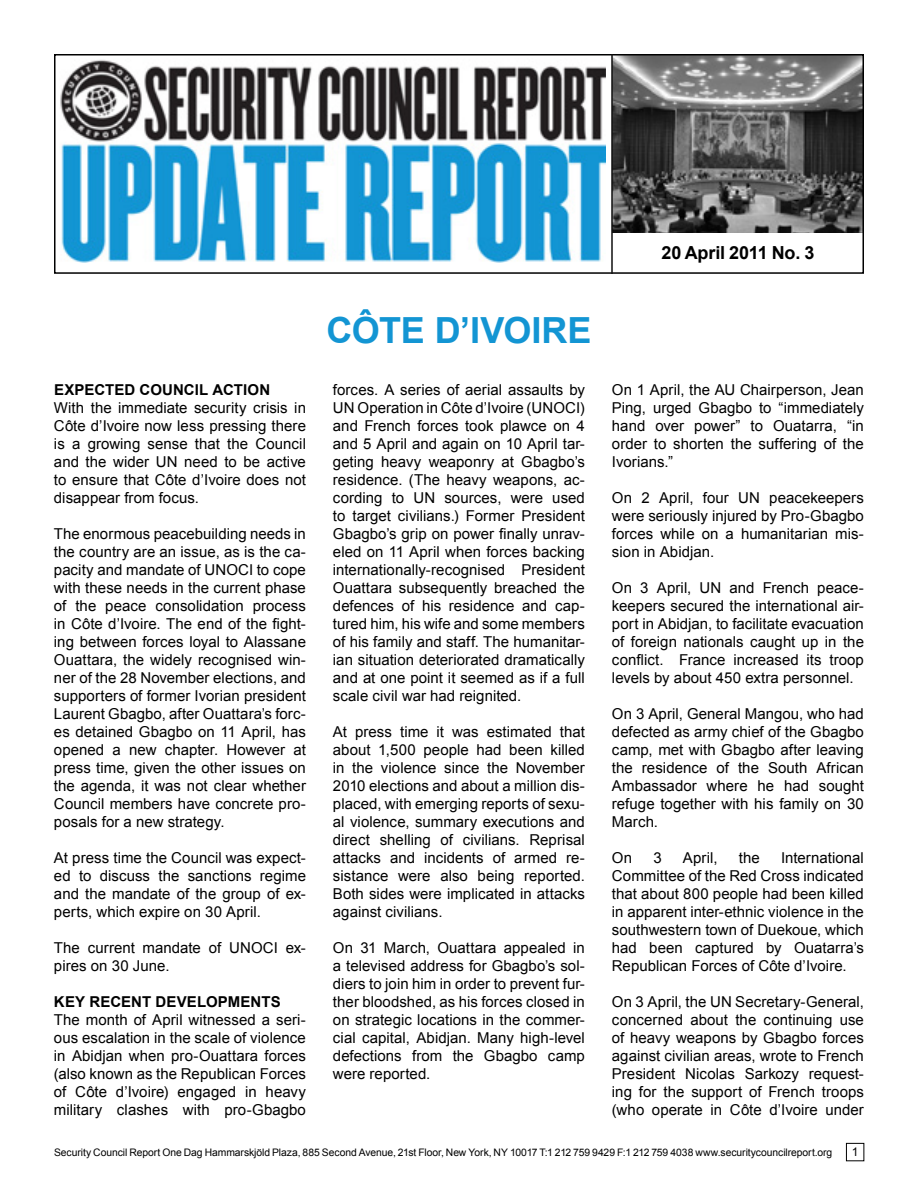
<style>
.page{position:relative;width:918px;height:1188px;background:#fff}
.page>*{position:absolute;margin:0;border:0;box-sizing:border-box;transform-origin:0 0}
.t1{font:700 36px "Arial";letter-spacing:-.005em;color:#1395d3}
.t2{font:700 18px "Arial";letter-spacing:-.01em;color:#000}
.t3{font:15px/18px "Arial";letter-spacing:.005em;color:#000;text-align:justify}
.t4{font:700 15px "Arial";letter-spacing:.005em;color:#000}
.t5{font:12px "Arial";color:#000}
.t6{font:10.35px "Arial";letter-spacing:-.005em;color:#000}
</style>
<div class="page">
<img style="left:613px;top:57px;width:248px;height:175px">
<div style="left:54px;top:54px;width:810px;height:220px;border:2px solid #000"></div>
<hr style="left:611px;top:54px;width:2px;height:220px;background:#111">
<div style="left:846px;top:1143px;width:18px;height:18px;border:1px solid #000"></div>
<img style="left:60px;top:60px;width:546px;height:203px">
<p class="t4" style="left:54px;top:380px;width:218px">EXPECTED COUNCIL ACTION</p>
<p class="t3" style="left:54px;top:399px;width:254px">With the immediate security crisis in Côte d’Ivoire now less pressing there is a growing sense that the Council and the wider UN need to be active to ensure that Côte d’Ivoire does not disappear from focus.</p>
<p class="t3" style="left:54px;top:525px;width:254px">The enormous peacebuilding needs in the country are an issue, as is the ca&shy;pacity and mandate of UNOCI to cope with these needs in the current phase of the peace consolidation process in Côte d’Ivoire. The end of the fight&shy;ing between forces loyal to Alassane Ouattara, the widely recognised win&shy;ner of the 28 November elections, and supporters of former Ivorian president Laurent Gbagbo, after Ouattara’s forc&shy;es detained Gbagbo on 11 April, has opened a new chapter. However at press time, given the other issues on the agenda, it was not clear whether Council members have concrete pro&shy;posals for a new strategy.</p>
<p class="t3" style="left:54px;top:849px;width:254px">At press time the Council was expect&shy;ed to discuss the sanctions regime and the mandate of the group of ex&shy;perts, which expire on 30 April.</p>
<p class="t3" style="left:54px;top:939px;width:253px">The current mandate of UNOCI ex&shy;pires on 30 June.</p>
<p class="t4" style="left:54px;top:992px;width:228px">KEY RECENT DEVELOPMENTS</p>
<p class="t3" style="left:54px;top:1011px;width:254px">The month of April witnessed a seri&shy;ous escalation in the scale of violence in Abidjan when pro-Ouattara forces (also known as the Republican Forces of Côte d’Ivoire) engaged in heavy military clashes with pro-Gbagbo</p>
<h1 class="t1" style="left:326px;top:306px;width:239px">CÔTE D’IVOIRE</h1>
<p class="t3" style="left:333px;top:381px;width:254px">forces. A series of aerial assaults by UN Operation in Côte d’Ivoire (UNOCI) and French forces took plawce on 4 and 5 April and again on 10 April tar&shy;geting heavy weaponry at Gbagbo’s residence. (The heavy weapons, ac&shy;cording to UN sources, were used to target civilians.) Former President Gbagbo’s grip on power finally unrav&shy;eled on 11 April when forces backing internationally-recognised President Ouattara subsequently breached the defences of his residence and cap&shy;tured him, his wife and some members of his family and staff. The humanitar&shy;ian situation deteriorated dramatically and at one point it seemed as if a full scale civil war had reignited.</p>
<p class="t3" style="left:333px;top:723px;width:254px">At press time it was estimated that about 1,500 people had been killed in the violence since the November 2010 elections and about a million dis&shy;placed, with emerging reports of sexu&shy;al violence, summary executions and direct shelling of civilians. Reprisal attacks and incidents of armed re&shy;sistance were also being reported.<br>Both sides were implicated in attacks against civilians.</p>
<p class="t3" style="left:333px;top:939px;width:254px">On 31 March, Ouattara appealed in a televised address for Gbagbo’s sol&shy;diers to join him in order to prevent fur&shy;ther bloodshed, as his forces closed in on strategic locations in the commer&shy;cial capital, Abidjan. Many high-level defections from the Gbagbo camp were reported.</p>
<p class="t2" style="left:662px;top:241px;width:154px">20 APRIL 2011 NO. 3</p>
<p class="t3" style="left:612px;top:381px;width:253px">On 1 April, the AU Chairperson, Jean Ping, urged Gbagbo to “immediately hand over power” to Ouatarra, “in order to shorten the suffering of the Ivorians.”</p>
<p class="t3" style="left:612px;top:489px;width:253px">On 2 April, four UN peacekeepers were seriously injured by Pro-Gbagbo forces while on a humanitarian mis&shy;sion in Abidjan.</p>
<p class="t3" style="left:612px;top:579px;width:254px">On 3 April, UN and French peace&shy;keepers secured the international air&shy;port in Abidjan, to facilitate evacuation of foreign nationals caught up in the conflict. France increased its troop levels by about 450 extra personnel.</p>
<p class="t3" style="left:612px;top:705px;width:254px">On 3 April, General Mangou, who had defected as army chief of the Gbagbo camp, met with Gbagbo after leaving the residence of the South African Ambassador where he had sought refuge together with his family on 30<br>March.</p>
<p class="t3" style="left:612px;top:849px;width:22px">On</p>
<p class="t3" style="left:653px;top:849px;width:10px">3</p>
<p class="t3" style="left:683px;top:849px;width:36px">April,</p>
<p class="t3" style="left:739px;top:849px;width:22px">the</p>
<p class="t3" style="left:612px;top:849px;width:253px;text-indent:169px">International Committee of the Red Cross indicated that about 800 people had been killed in apparent inter-ethnic violence in the southwestern town of Duekoue, which had been captured by Ouatarra’s Republican Forces of Côte d’Ivoire.</p>
<p class="t3" style="left:612px;top:993px;width:254px">On 3 April, the UN Secretary-General, concerned about the continuing use of heavy weapons by Gbagbo forces against civilian areas, wrote to French President Nicolas Sarkozy request&shy;ing for the support of French troops (who operate in Côte d’Ivoire under</p>
<p class="t6" style="left:54px;top:1145px;width:780px">Security Council Report One Dag Hammarskjöld Plaza, 885 Second Avenue, 21st Floor, New York, NY 10017 T:1 212 759 9429 F:1 212 759 4038 www.securitycouncilreport.org</p>
<p class="t5" style="left:852px;top:1144px;width:8px">1</p>
</div>
